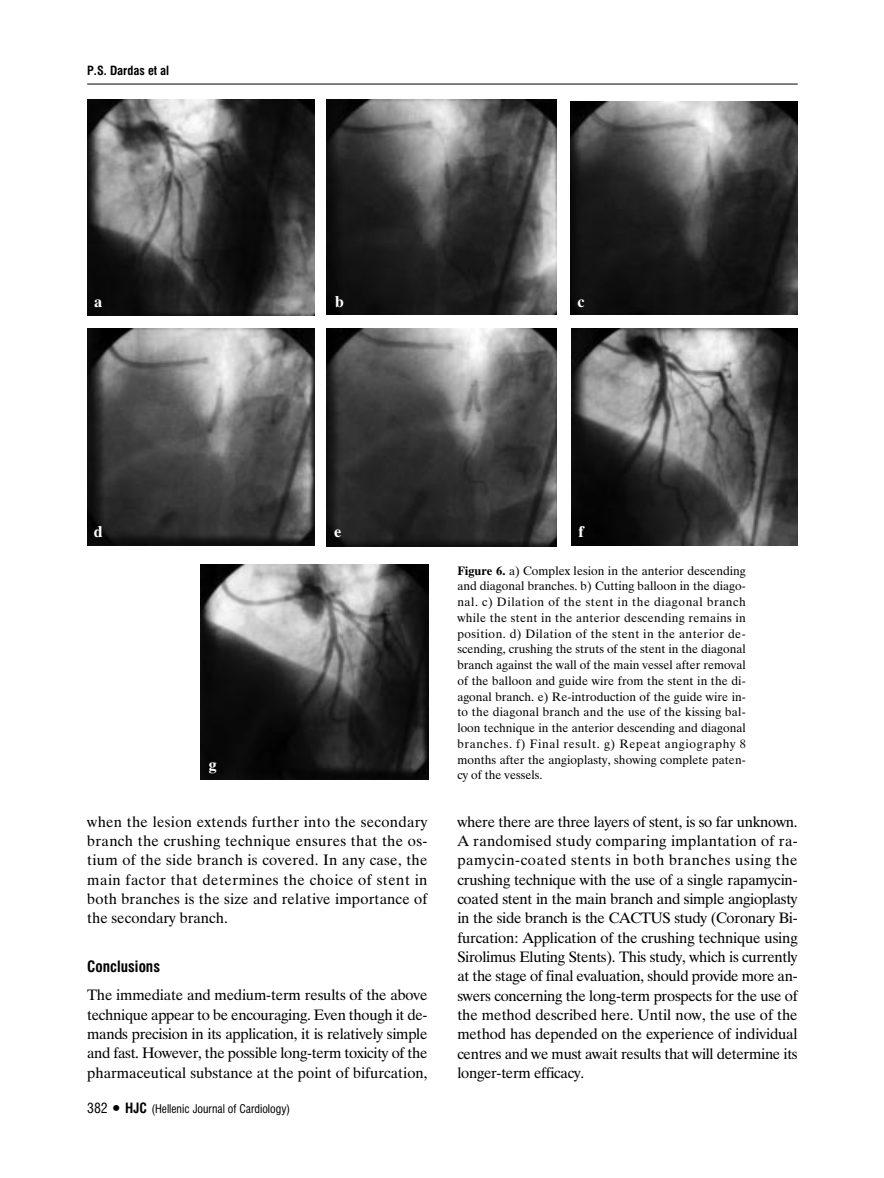
<style>
.page{position:relative;width:884px;height:1178px;background:#fff}
.page>*{position:absolute;margin:0;border:0;box-sizing:border-box;transform-origin:0 0}
.t1{font:16.5px "UB Times Bold";color:#fff}
.t2{font:15.75px/19.4px "UB Times";color:#000;text-align:justify}
.t3{font:15.75px "UB Helvetica Cond Bold";color:#000}
.t4{font:12.75px/15.8px "UB Times";letter-spacing:.005em;color:#000;text-align:justify}
.t5{font:12.75px "UB Helvetica Cond Bold";color:#000}
.t6{font:12px "UB Helvetica Cond";color:#000}
.s1{font-family:"UB Times Bold"}
.s2{font-size:14.25px}
.s3{font-family:"UB Helvetica Cond Bold";font-size:14.25px}
</style>
<div class="page">
<hr style="left:87px;top:84px;width:710px;height:1px;background:#000">
<img style="left:87px;top:100px;width:228px;height:215px">
<img style="left:327px;top:100px;width:229px;height:215px">
<img style="left:570px;top:102px;width:227px;height:213px">
<img style="left:87px;top:329px;width:228px;height:217px">
<img style="left:327px;top:329px;width:229px;height:217px">
<img style="left:201px;top:564px;width:227px;height:215px">
<img style="left:571px;top:329px;width:226px;height:217px">
<p class="t5" style="left:87px;top:66px;width:84px">P.S. Dardas et al</p>
<p class="t1" style="left:94px;top:295px;width:10px">a</p>
<p class="t1" style="left:335px;top:295px;width:10px">b</p>
<p class="t1" style="left:577px;top:295px;width:9px">c</p>
<p class="t1" style="left:94px;top:525px;width:10px">d</p>
<p class="t1" style="left:209px;top:758px;width:9px">g</p>
<p class="t1" style="left:334px;top:525px;width:9px">e</p>
<p class="t1" style="left:578px;top:525px;width:7px">f</p>
<p class="t4" style="left:457px;top:563px;width:290px"><span class="s1">Figure 6.</span> a) Complex lesion in the anterior descending and diagonal branches. b) Cutting balloon in the diago&shy;nal. c) Dilation of the stent in the diagonal branch while the stent in the anterior descending remains in position. d) Dilation of the stent in the anterior de&shy;scending, crushing the struts of the stent in the diagonal branch against the wall of the main vessel after removal of the balloon and guide wire from the stent in the di&shy;agonal branch. e) Re-introduction of the guide wire in&shy;to the diagonal branch and the use of the kissing bal&shy;loon technique in the anterior descending and diagonal branches. f) Final result. g) Repeat angiography 8 months after the angioplasty, showing complete paten&shy;cy of the vessels.</p>
<p class="t2" style="left:87px;top:813px;width:342px">when the lesion extends further into the secondary branch the crushing technique ensures that the os&shy;tium of the side branch is covered. In any case, the main factor that determines the choice of stent in both branches is the size and relative importance of the secondary branch.</p>
<p class="t3" style="left:87px;top:961px;width:74px">Conclusions</p>
<p class="t2" style="left:87px;top:986px;width:342px">The immediate and medium-term results of the above technique appear to be encouraging. Even though it de&shy;mands precision in its application, it is relatively simple and fast. However, the possible long-term toxicity of the pharmaceutical substance at the point of bifurcation,</p>
<p class="t6" style="left:87px;top:1104px;width:204px"><span class="s2">382</span> <span class="s3">ñ HJC</span> (Hellenic Journal of Cardiology)</p>
<p class="t2" style="left:457px;top:813px;width:342px">where there are three layers of stent, is so far unknown.<br>A randomised study comparing implantation of ra&shy;pamycin-coated stents in both branches using the crushing technique with the use of a single rapamycin&shy;coated stent in the main branch and simple angioplasty in the side branch is the CACTUS study (Coronary Bi&shy;furcation: Application of the crushing technique using Sirolimus Eluting Stents). This study, which is currently at the stage of final evaluation, should provide more an&shy;swers concerning the long-term prospects for the use of the method described here. Until now, the use of the method has depended on the experience of individual centres and we must await results that will determine its longer-term efficacy.</p>
</div>
